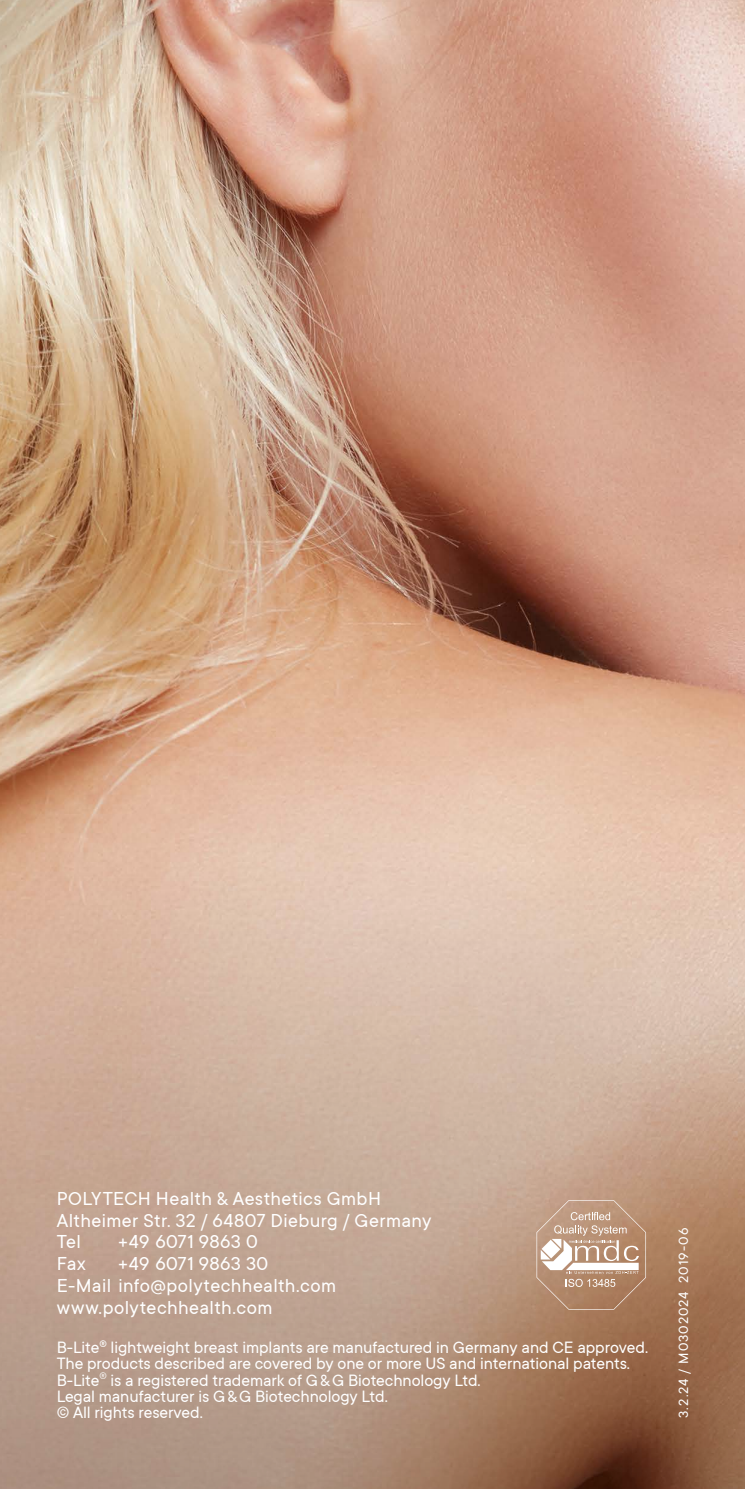
<style>
.page{position:relative;width:745px;height:1489px;background:#fff}
.page>*{position:absolute;margin:0;border:0;box-sizing:border-box;transform-origin:0 0}
.t1{font:20.75px/21.8px "TT Commons";letter-spacing:.02em;color:#fff}
.t2{font:18.25px/16.2px "TT Commons";letter-spacing:-.005em;color:#fff}
.t3{font:15px "TT Commons";letter-spacing:.065em;color:#fff}
</style>
<div class="page">
<img style="left:0;top:0;width:744px;height:769px">
<svg style="left:0;top:769px;width:744px;height:719px;background:#c7a792"></svg>
<svg style="left:536px;top:1200px;width:109px;height:109px;background:#c1a088"></svg>
<p class="t1" style="left:57px;top:1187px;width:376px">POLYTECH Health &amp; Aesthetics GmbH<br>Altheimer Str. 32 / 64807 Dieburg / Germany<br>Tel</p>
<p class="t1" style="left:118px;top:1231px;width:141px">+49 6071 9863 0</p>
<p class="t1" style="left:57px;top:1252px;width:281px;text-indent:62px">+49 6071 9863 30<br>E-Mail info@polytechhealth.com www.polytechhealth.com</p>
<p class="t2" style="left:57px;top:1339px;width:592px">B-Lite<sup>®</sup> lightweight breast implants are manufactured in Germany and CE approved.<br>The products described are covered by one or more US and international patents.<br>B-Lite<sup>®</sup> is a registered trademark of G&amp;G Biotechnology Ltd.<br>Legal manufacturer is G&amp;G Biotechnology Ltd.<br>© All rights reserved.</p>
<p class="t1" style="left:57px;top:1252px;width:30px">Fax</p>
<p class="t3" style="left:675px;top:1417px;width:191px;rotate:-90deg">3.2.24 / M0302024 2019-06</p>
</div>
